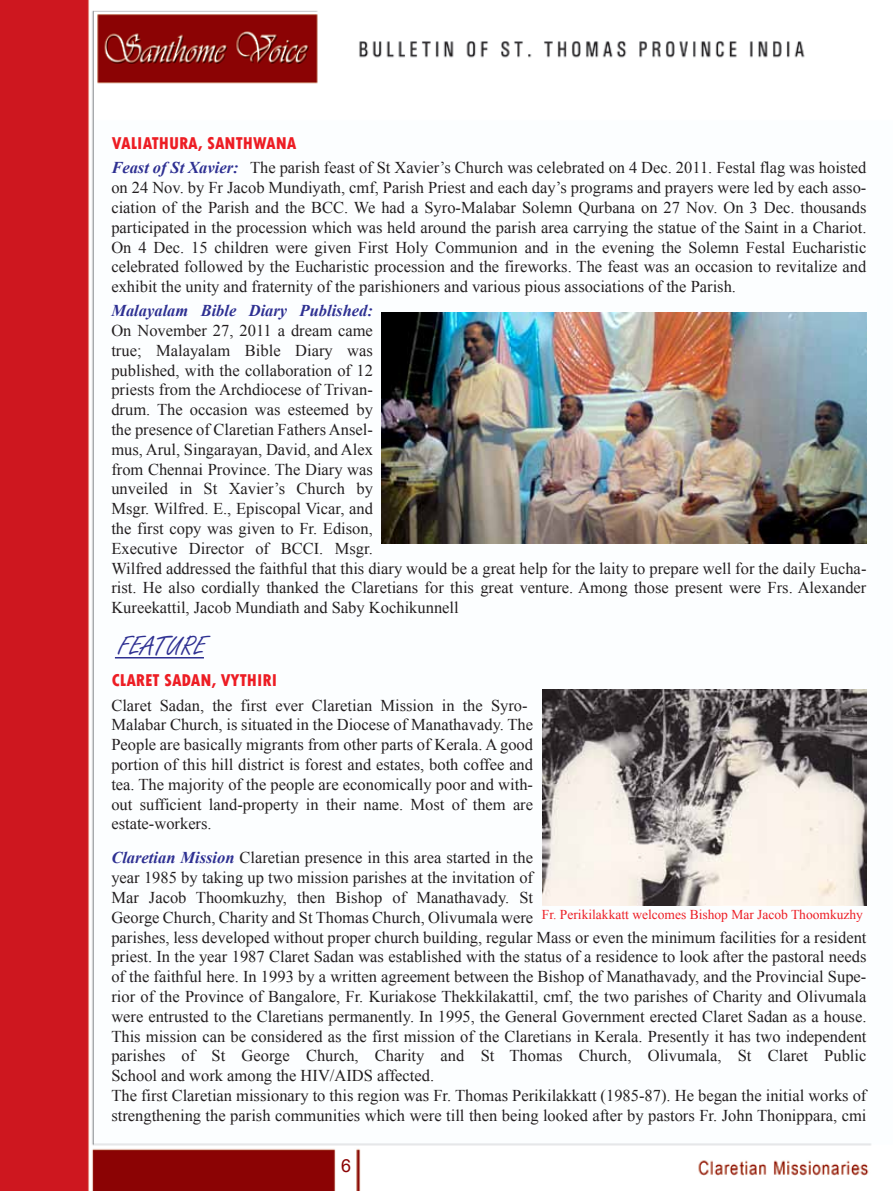
<style>
.page{position:relative;width:893px;height:1191px;background:#fff}
.page>*{position:absolute;margin:0;border:0;box-sizing:border-box;transform-origin:0 0}
.t1{font:28.65px "Freestyle Script";color:#2e3092}
.t2{font:800 condensed 18px "Tw Cen";color:#ed1d24}
.t3{font:18px "Arial";color:#8b0304}
.t4{font:16.5px/19.8px "Times New Roman";color:#231f20}
.t5{font:italic 700 16.5px "Times New Roman";color:#2e3092}
.t6{font:13.5px "Times New Roman";color:#ed1d24}
.s1{font-weight:700;font-style:italic;color:#2e3092}
</style>
<div class="page">
<img style="left:0;top:0;width:871px;height:1191px">
<img style="left:382px;top:312px;width:484px;height:231px">
<hr style="left:115px;top:657px;width:89px;height:1px;background:#2e3092">
<img style="left:542px;top:689px;width:324px;height:216px">
<p class="t2" style="left:112px;top:132px;width:186px">VALIATHURA, SANTHWANA</p>
<p class="t4" style="left:111px;top:158px;width:757px;text-align:justify"><span class="s1">Feast of St Xavier:</span> The parish feast of St Xavier’s Church was celebrated on 4 Dec. 2011. Festal flag was hoisted on 24 Nov. by Fr Jacob Mundiyath, cmf, Parish Priest and each day’s programs and prayers were led by each asso&shy;ciation of the Parish and the BCC. We had a Syro-Malabar Solemn Qurbana on 27 Nov. On 3 Dec. thousands participated in the procession which was held around the parish area carrying the statue of the Saint in a Chariot.<br>On 4 Dec. 15 children were given First Holy Communion and in the evening the Solemn Festal Eucharistic celebrated followed by the Eucharistic procession and the fireworks. The feast was an occasion to revitalize and exhibit the unity and fraternity of the parishioners and various pious associations of the Parish.</p>
<p class="t5" style="left:111px;top:299px;width:263px">Malayalam Bible Diary Published:</p>
<p class="t4" style="left:111px;top:320px;width:757px">On November 27, 2011 a dream came<br>true; Malayalam Bible Diary was<br>published, with the collaboration of 12<br>priests from the Archdiocese of Trivan-<br>drum. The occasion was esteemed by<br>the presence of Claretian Fathers Ansel-<br>mus, Arul, Singarayan, David, and Alex<br>from Chennai Province. The Diary was<br>unveiled in St Xavier’s Church by<br>Msgr. Wilfred. E., Episcopal Vicar, and<br>the first copy was given to Fr. Edison,<br>Executive Director of BCCI. Msgr.<br>Wilfred addressed the faithful that this diary would be a great help for the laity to prepare well for the daily Eucha&shy;rist. He also cordially thanked the Claretians for this great venture. Among those present were Frs. Alexander Kureekattil, Jacob Mundiath and Saby Kochikunnell</p>
<h1 class="t1" style="left:118px;top:630px;width:89px">FEATURE</h1>
<p class="t2" style="left:112px;top:669px;width:167px">CLARET SADAN, VYTHIRI</p>
<p class="t4" style="left:111px;top:695px;width:423px">Claret Sadan, the first ever Claretian Mission in the Syro-Malabar Church, is situated in the Diocese of Manathavady. The People are basically migrants from other parts of Kerala. A good portion of this hill district is forest and estates, both coffee and tea. The majority of the people are economically poor and with&shy;out sufficient land-property in their name. Most of them are estate-workers.</p>
<p class="t4" style="left:111px;top:847px;width:757px"><span class="s1">Claretian Mission</span> Claretian presence in this area started in the<br>year 1985 by taking up two mission parishes at the invitation of<br>Mar Jacob Thoomkuzhy, then Bishop of Manathavady. St<br>George Church, Charity and St Thomas Church, Olivumala were<br>parishes, less developed without proper church building, regular Mass or even the minimum facilities for a resident priest. In the year 1987 Claret Sadan was established with the status of a residence to look after the pastoral needs of the faithful here. In 1993 by a written agreement between the Bishop of Manathavady, and the Provincial Supe&shy;rior of the Province of Bangalore, Fr. Kuriakose Thekkilakattil, cmf, the two parishes of Charity and Olivumala were entrusted to the Claretians permanently. In 1995, the General Government erected Claret Sadan as a house.<br>This mission can be considered as the first mission of the Claretians in Kerala. Presently it has two independent parishes of St George Church, Charity and St Thomas Church, Olivumala, St Claret Public School and work among the HIV/AIDS affected.<br>The first Claretian missionary to this region was Fr. Thomas Perikilakkatt (1985-87). He began the initial works of strengthening the parish communities which were till then being looked after by pastors Fr. John Thonippara, cmi</p>
<p class="t6" style="left:542px;top:905px;width:323px">Fr. Perikilakkatt welcomes Bishop Mar Jacob Thoomkuzhy</p>
<p class="t3" style="left:341px;top:1153px;width:12px">6</p>
</div>
